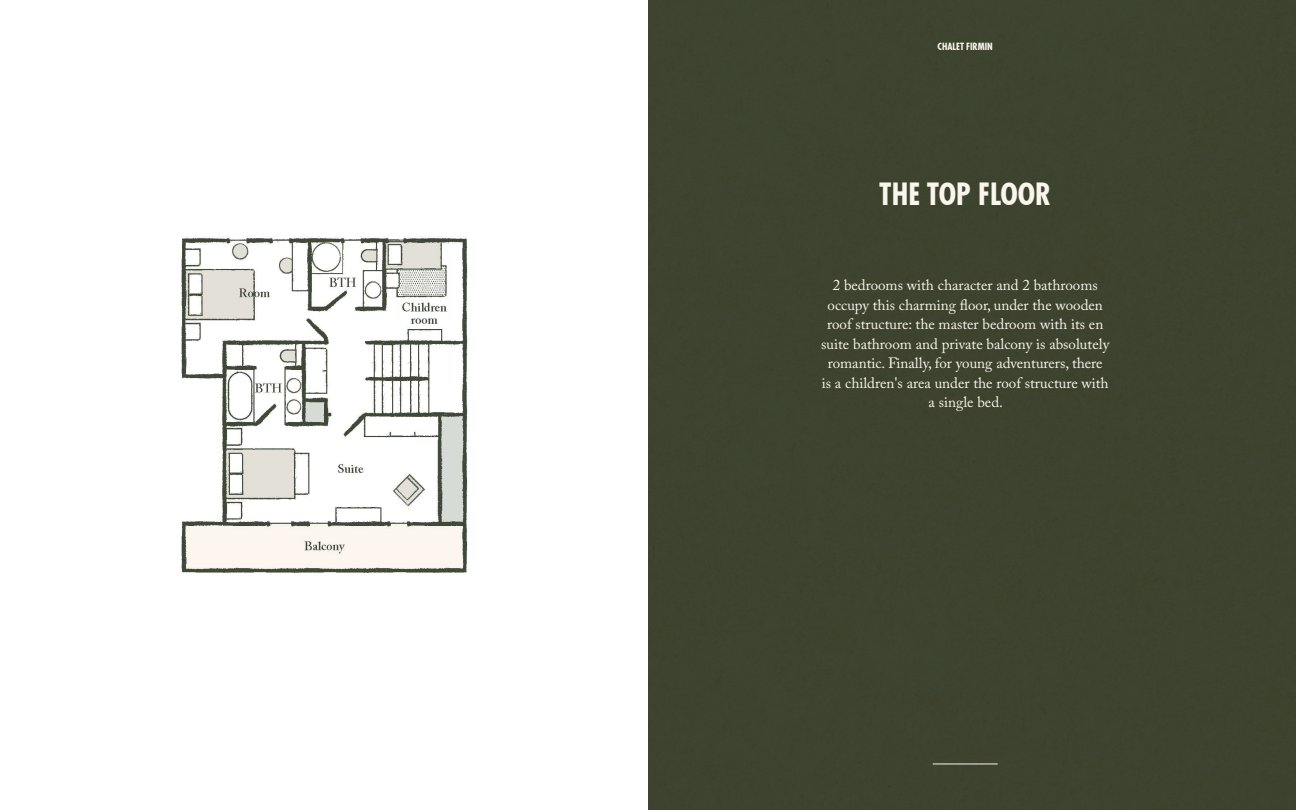
<style>
.page{position:relative;width:1296px;height:810px;background:#fff}
.page>*{position:absolute;margin:0;border:0;box-sizing:border-box;transform-origin:0 0}
.t1{font:700 condensed 30px "Futura LT Pro";color:#faf5ed}
.t2{font:15px/19.5px "Adobe Caslon Pro";color:#faf5ed;text-align:center}
.t3{font:700 condensed 9.75px "Futura LT Pro";color:#faf5ed}
</style>
<div class="page">
<div style="left:648px;top:0;width:648px;height:810px;background:#3d432e"></div>
<img style="left:181px;top:237px;width:287px;height:336px">
<hr style="left:933px;top:764px;width:65px;height:1px;background:#faf5ed">
<p class="t3" style="left:938px;top:40px;width:57px">CHALET FIRMIN</p>
<h1 class="t1" style="left:879px;top:174px;width:173px">THE TOP FLOOR</h1>
<p class="t2" style="left:821px;top:275px;width:290px">2 bedrooms with character and 2 bathrooms occupy this charming floor, under the wooden roof structure: the master bedroom with its en suite bathroom and private balcony is absolutely romantic. Finally, for young adventurers, there<br>is a children's area under the roof structure with a single bed.</p>
</div>
